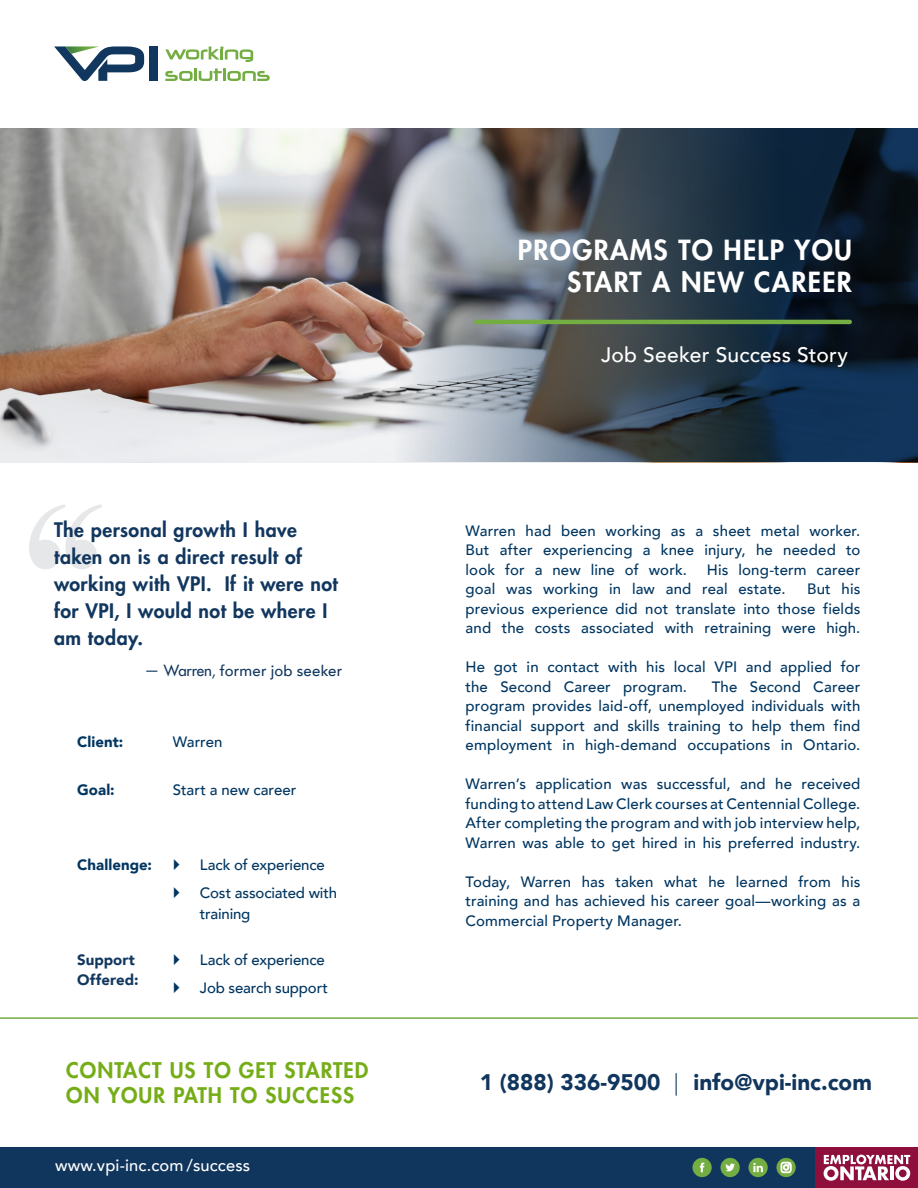
<style>
.page{position:relative;width:918px;height:1188px;background:#fff}
.page>*{position:absolute;margin:0;border:0;box-sizing:border-box;transform-origin:0 0}
.Locations{font:253.5px "Bask Old Face";color:#e6e7e9}
.t1{font:800 27px/32.4px "Futura Std";letter-spacing:.05em;color:#fff;text-align:right}
.t2{font:900 22.5px "Avenir";color:#11365e}
.t3{font:800 21px "Futura Std";letter-spacing:.05em;color:#75ad17}
.Headline{font:500 21px "Avenir";letter-spacing:.01em;color:#fff}
.Locations-2{font:800 19.5px/27px "Futura Std";letter-spacing:.025em;color:#12375f}
.t4{font:500 16.5px "Avenir";letter-spacing:.01em;color:#fff}
.Sub-headline{font:500 15px/19.5px "Avenir";letter-spacing:.01em;color:#003661;text-align:justify}
.Sub-headline-2{font:500 15px/21px "Avenir";letter-spacing:-.01em;color:#003661}
.Locations-3{font:500 15px "Avenir";letter-spacing:.01em;color:#12375f}
.Sub-headline-3{font:900 15px "Avenir";color:#003661}
.Sub-headline-4{font:900 15px/19.5px "Avenir";color:#12375f}
.s1{font-family:"Futura Std"}
.s2{font-weight:300}
</style>
<div class="page">
<div style="left:149px;top:46px;width:9px;height:35px;background:#12375f"></div>
<svg style="left:165px;top:68px;width:105px;height:13px"></svg>
<svg style="left:165px;top:46px;width:88px;height:16px"></svg>
<svg style="left:54px;top:46px;width:90px;height:35px"></svg>
<div style="left:0;top:1147px;width:918px;height:41px;background:#11365e"></div>
<svg style="left:692px;top:1158px;width:20px;height:19px"></svg>
<svg style="left:720px;top:1158px;width:20px;height:19px"></svg>
<svg style="left:748px;top:1158px;width:20px;height:19px"></svg>
<svg style="left:776px;top:1158px;width:20px;height:19px"></svg>
<svg style="left:781px;top:1162px;width:10px;height:11px"></svg>
<div style="left:816px;top:1147px;width:102px;height:41px;background:#8e0e3c"></div>
<svg style="left:824px;top:1155px;width:86px;height:26px"></svg>
<hr style="left:0;top:1017px;width:918px;height:2px;background:#74ad42">
<img style="left:0;top:129px;width:918px;height:333px">
<hr style="left:476px;top:320px;width:374px;height:4px;background:#74ad42">
<p class="Locations" style="left:18px;top:454px;width:98px">‘‘</p>
<p class="Locations-2" style="left:54px;top:516px;width:285px">The personal growth I have taken on is a direct result of working with VPI. If it were not for VPI, I would not be where I am today.</p>
<p class="Locations-3" style="left:144px;top:658px;width:199px"><span class="s1">— Warren,</span> former job seeker</p>
<p class="Sub-headline-3" style="left:77px;top:729px;width:48px">Client:</p>
<p class="Sub-headline" style="left:173px;top:731px;width:51px">Warren</p>
<p class="Sub-headline-3" style="left:77px;top:777px;width:39px">Goal:</p>
<p class="Sub-headline" style="left:173px;top:779px;width:125px">Start a new career</p>
<p class="Sub-headline-3" style="left:77px;top:852px;width:76px">Challenge:</p>
<p class="Sub-headline-2" style="left:200px;top:854px;width:126px">Lack of experience</p>
<p class="Sub-headline-2" style="left:200px;top:881px;width:139px">Cost associated with training</p>
<p class="Sub-headline-4" style="left:77px;top:950px;width:63px">Support<br>Offered:</p>
<p class="Sub-headline-2" style="left:200px;top:949px;width:126px">Lack of experience</p>
<p class="Sub-headline-2" style="left:200px;top:977px;width:130px">Job search support</p>
<p class="t3" style="left:66px;top:1057px;width:304px">CONTACT US TO GET STARTED</p>
<p class="t3" style="left:66px;top:1082px;width:289px">ON YOUR PATH TO SUCCESS</p>
<p class="t4" style="left:55px;top:1151px;width:140px">vpi-inc.com /event</p>
<p class="t4" style="left:55px;top:1151px;width:197px">www.vpi-inc.com /success</p>
<p class="t1" style="left:518px;top:234px;width:336px">PROGRAMS TO HELP YOU<br>START A NEW CAREER</p>
<p class="Headline" style="left:601px;top:337px;width:248px">Job Seeker Success Story</p>
<p class="Sub-headline" style="left:466px;top:520px;width:396px">Warren had been working as a sheet metal worker.<br>But after experiencing a knee injury, he needed to look for a new line of work.</p>
<p class="Sub-headline" style="left:466px;top:559px;width:396px;text-indent:241px">His long-term career goal was working in law and real estate.</p>
<p class="Sub-headline" style="left:466px;top:579px;width:396px;text-indent:341px">But his previous experience did not translate into those fields and the costs associated with retraining were high.</p>
<p class="Sub-headline" style="left:466px;top:657px;width:396px">He got in contact with his local VPI and applied for the Second Career program.</p>
<p class="Sub-headline" style="left:466px;top:676px;width:396px;text-indent:246px">The Second Career program provides laid-off, unemployed individuals with financial support and skills training to help them find employment in high-demand occupations in Ontario.</p>
<p class="Sub-headline" style="left:466px;top:774px;width:396px">Warren’s application was successful, and he received funding to attend Law Clerk courses at Centennial College.<br>After completing the program and with job interview help, Warren was able to get hired in his preferred industry.</p>
<p class="Sub-headline" style="left:466px;top:871px;width:396px">Today, Warren has taken what he learned from his training and has achieved his career goal—working as a Commercial Property Manager.</p>
<p class="t2" style="left:480px;top:1063px;width:394px">1 (888) 336-9500 <span class="s2">|</span> info@vpi-inc.com</p>
</div>
